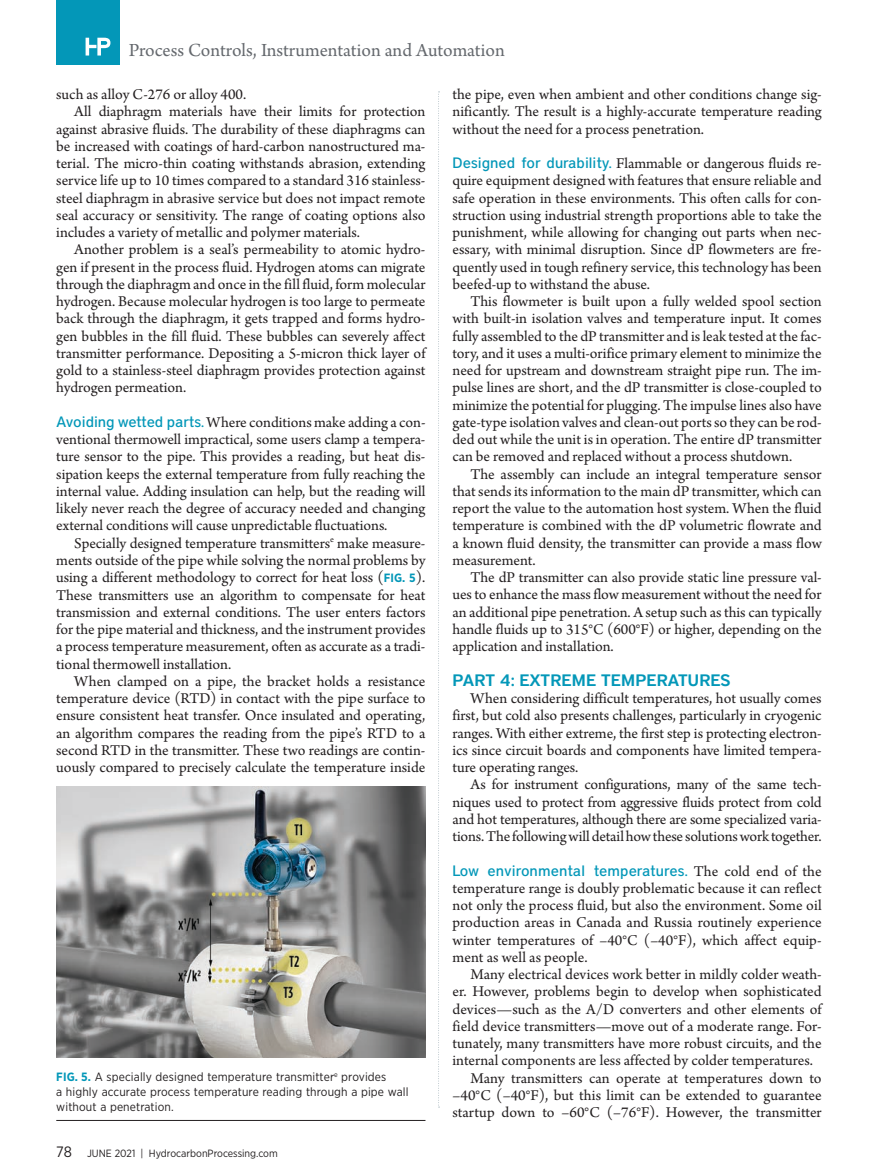
<style>
.page{position:relative;width:878px;height:1175px;background:#fff}
.page>*{position:absolute;margin:0;border:0;box-sizing:border-box;transform-origin:0 0}
.t1{font:19.5px "Arno Pro";letter-spacing:-.005em;color:#65696e}
.t2{font:600 16.5px "District";letter-spacing:.01em;color:#0397b8}
.t3{font:15.75px/17.2px "Arno Pro";color:#231f20;text-align:justify}
.t4{font:500 15px "District";letter-spacing:.005em;color:#0397b8}
.t5{font:12px/15px "Gotham Narrow";letter-spacing:.01em;color:#231f20}
.t6{font:10.5px "Gotham Narrow";color:#231f20}
.s1{font-family:"District";font-weight:500;font-size:15px;color:#0397b8}
.s2{font-family:"Gotham Narrow";font-weight:700;font-size:12px;color:#0397b8}
.s3{font-family:"Arno Pro";font-weight:400;font-size:15.75px;color:#231f20}
.s4{font-weight:700;color:#0397b8}
.s5{font-size:15px}
</style>
<div class="page">
<div style="left:56px;top:0;width:63px;height:64px;background:#0397b8"></div>
<svg style="left:86px;top:38px;width:24px;height:17px"></svg>
<svg style="left:438px;top:91px;width:1px;height:1016px"></svg>
<img style="left:56px;top:786px;width:369px;height:271px">
<hr style="left:56px;top:1120px;width:369px;height:1px;background:#231f20">
<p class="t1" style="left:129px;top:39px;width:377px">Process Controls, Instrumentation and Automation</p>
<p class="t3" style="left:56px;top:86px;width:191px">such as alloy C-276 or alloy 400.</p>
<p class="t3" style="left:74px;top:104px;width:352px">All diaphragm materials have their limits for protection</p>
<p class="t3" style="left:56px;top:121px;width:371px">against abrasive fluids. The durability of these diaphragms can</p>
<p class="t3" style="left:56px;top:138px;width:371px">be increased with coatings of hard-carbon nanostructured ma-</p>
<p class="t3" style="left:56px;top:155px;width:371px">terial. The micro-thin coating withstands abrasion, extending</p>
<p class="t3" style="left:56px;top:173px;width:371px">service life up to 10 times compared to a standard 316 stainless-</p>
<p class="t3" style="left:56px;top:190px;width:371px">steel diaphragm in abrasive service but does not impact remote</p>
<p class="t3" style="left:56px;top:207px;width:370px">seal accuracy or sensitivity. The range of coating options also</p>
<p class="t3" style="left:56px;top:224px;width:305px">includes a variety of metallic and polymer materials.</p>
<p class="t3" style="left:74px;top:242px;width:353px">Another problem is a seal’s permeability to atomic hydro-</p>
<p class="t3" style="left:56px;top:259px;width:370px">gen if present in the process fluid. Hydrogen atoms can migrate</p>
<p class="t3" style="left:56px;top:276px;width:371px">through the diaphragm and once in the fill fluid, form molecular</p>
<p class="t3" style="left:56px;top:293px;width:370px">hydrogen. Because molecular hydrogen is too large to permeate</p>
<p class="t3" style="left:56px;top:311px;width:371px">back through the diaphragm, it gets trapped and forms hydro-</p>
<p class="t3" style="left:56px;top:328px;width:370px">gen bubbles in the fill fluid. These bubbles can severely affect</p>
<p class="t3" style="left:56px;top:345px;width:371px">transmitter performance. Depositing a 5-micron thick layer of</p>
<p class="t3" style="left:56px;top:362px;width:370px">gold to a stainless-steel diaphragm provides protection against</p>
<p class="t3" style="left:56px;top:380px;width:131px">hydrogen permeation.</p>
<p class="t3" style="left:56px;top:414px;width:371px"><span class="s1">Avoiding wetted parts.</span> Where conditions make adding a con&shy;ventional thermowell impractical, some users clamp a tempera&shy;ture sensor to the pipe. This provides a reading, but heat dis&shy;sipation keeps the external temperature from fully reaching the internal value. Adding insulation can help, but the reading will likely never reach the degree of accuracy needed and changing external conditions will cause unpredictable fluctuations.</p>
<p class="t3" style="left:56px;top:535px;width:371px;text-indent:18px">Specially designed temperature transmitters<sup>e</sup> make measure&shy;ments outside of the pipe while solving the normal problems by using a different methodology to correct for heat loss (<span class="s2">FIG. 5</span>).<br>These transmitters use an algorithm to compensate for heat transmission and external conditions. The user enters factors for the pipe material and thickness, and the instrument provides a process temperature measurement, often as accurate as a tradi&shy;tional thermowell installation.</p>
<p class="t3" style="left:56px;top:673px;width:371px;text-indent:18px">When clamped on a pipe, the bracket holds a resistance temperature device (RTD) in contact with the pipe surface to ensure consistent heat transfer. Once insulated and operating, an algorithm compares the reading from the pipe’s RTD to a second RTD in the transmitter. These two readings are contin&shy;uously compared to precisely calculate the temperature inside</p>
<p class="t3" style="left:452px;top:86px;width:371px">the pipe, even when ambient and other conditions change sig&shy;nificantly. The result is a highly-accurate temperature reading without the need for a process penetration.</p>
<p class="t3" style="left:452px;top:155px;width:371px"><span class="s1">Designed for durability.</span> Flammable or dangerous fluids re&shy;quire equipment designed with features that ensure reliable and safe operation in these environments. This often calls for con&shy;struction using industrial strength proportions able to take the punishment, while allowing for changing out parts when nec&shy;essary, with minimal disruption. Since dP flowmeters are fre&shy;quently used in tough refinery service, this technology has been beefed-up to withstand the abuse.</p>
<p class="t3" style="left:452px;top:293px;width:371px;text-indent:18px">This flowmeter is built upon a fully welded spool section with built-in isolation valves and temperature input. It comes fully assembled to the dP transmitter and is leak tested at the fac&shy;tory, and it uses a multi-orifice primary element to minimize the need for upstream and downstream straight pipe run. The im&shy;pulse lines are short, and the dP transmitter is close-coupled to minimize the potential for plugging. The impulse lines also have gate-type isolation valves and clean-out ports so they can be rod&shy;ded out while the unit is in operation. The entire dP transmitter can be removed and replaced without a process shutdown.</p>
<p class="t3" style="left:452px;top:466px;width:371px;text-indent:18px">The assembly can include an integral temperature sensor that sends its information to the main dP transmitter, which can report the value to the automation host system. When the fluid temperature is combined with the dP volumetric flowrate and a known fluid density, the transmitter can provide a mass flow measurement.</p>
<p class="t3" style="left:452px;top:569px;width:371px;text-indent:18px">The dP transmitter can also provide static line pressure val&shy;ues to enhance the mass flow measurement without the need for an additional pipe penetration. A setup such as this can typically handle fluids up to 315°C (600°F) or higher, depending on the application and installation.</p>
<p class="t2" style="left:452px;top:670px;width:279px">PART 4: EXTREME TEMPERATURES</p>
<p class="t3" style="left:452px;top:690px;width:371px;text-indent:18px">When considering difficult temperatures, hot usually comes first, but cold also presents challenges, particularly in cryogenic ranges. With either extreme, the first step is protecting electron&shy;ics since circuit boards and components have limited tempera&shy;ture operating ranges.</p>
<p class="t3" style="left:452px;top:776px;width:371px;text-indent:18px">As for instrument configurations, many of the same tech&shy;niques used to protect from aggressive fluids protect from cold and hot temperatures, although there are some specialized varia&shy;tions. The following will detail how these solutions work together.</p>
<p class="t4" style="left:452px;top:861px;width:371px">Low environmental temperatures. <span class="s3">The cold end of the</span></p>
<p class="t3" style="left:452px;top:880px;width:371px">temperature range is doubly problematic because it can reflect not only the process fluid, but also the environment. Some oil production areas in Canada and Russia routinely experience winter temperatures of –40°C (–40°F), which affect equip&shy;ment as well as people.</p>
<p class="t3" style="left:470px;top:966px;width:353px">Many electrical devices work better in mildly colder weath-</p>
<p class="t3" style="left:452px;top:983px;width:371px">er. However, problems begin to develop when sophisticated</p>
<p class="t3" style="left:452px;top:1001px;width:371px">devices—such as the A/D converters and other elements of</p>
<p class="t3" style="left:452px;top:1018px;width:371px">field device transmitters—move out of a moderate range. For-</p>
<p class="t3" style="left:452px;top:1035px;width:371px">tunately, many transmitters have more robust circuits, and the</p>
<p class="t3" style="left:452px;top:1052px;width:362px">internal components are less affected by colder temperatures.</p>
<p class="t3" style="left:470px;top:1070px;width:353px">Many transmitters can operate at temperatures down to</p>
<p class="t3" style="left:452px;top:1087px;width:370px">–40°C (–40°F), but this limit can be extended to guarantee</p>
<p class="t3" style="left:452px;top:1104px;width:371px">startup down to –60°C (–76°F). However, the transmitter</p>
<p class="t5" style="left:56px;top:1069px;width:354px"><span class="s4">FIG. 5.</span> A specially designed temperature transmitter<sup>e</sup> provides<br>a highly accurate process temperature reading through a pipe wall without a penetration.</p>
<p class="t6" style="left:56px;top:1146px;width:223px"><span class="s5">78</span> JUNE 2021 | HydrocarbonProcessing.com</p>
</div>
